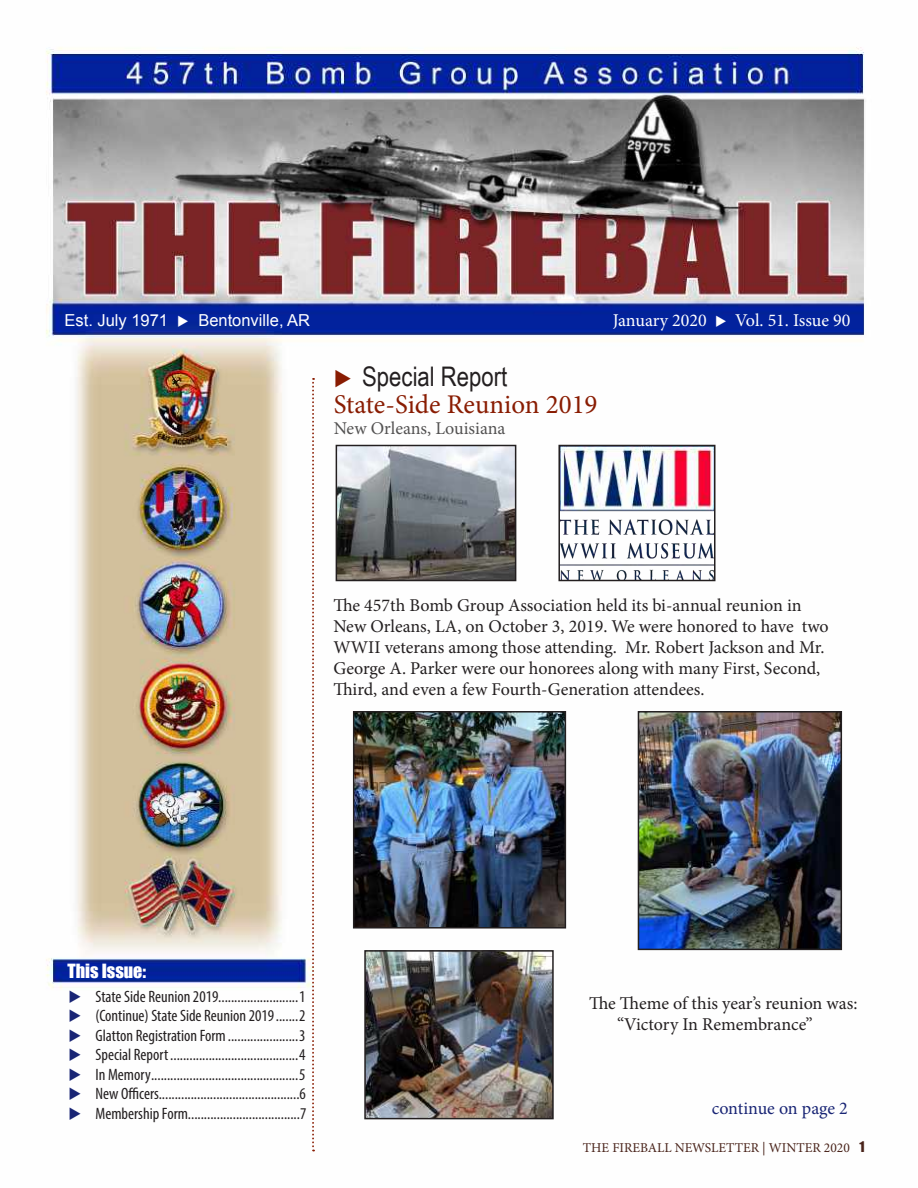
<style>
.page{position:relative;width:918px;height:1188px;background:#fff}
.page>*{position:absolute;margin:0;border:0;box-sizing:border-box;transform-origin:0 0}
.t1{font:27px "Minion Pro";color:#891c02}
.t2{font:27px "Arial Narrow";color:#231f20}
.t3{font:18px/21px "Minion Pro";letter-spacing:-.005em;color:#231f20}
.t4{font:18px "Minion Pro";letter-spacing:-.005em;color:#fff}
.t5{font:18px "Minion Pro";color:#535252}
.t6{font:18px "Minion Pro";letter-spacing:-.005em;color:#192575}
.t7{font:18px "Impact";color:#fff}
.t8{font:condensed 16.5px "Myriad Pro";color:#231f20}
.t9{font:16.5px "Arial";color:#fff}
.t10{font:13.5px "Minion Pro";color:#49231a}
.s1{color:#891c02}
.s2{color:#192575}
.s3{font-family:"Impact"}
</style>
<div class="page">
<img style="left:46px;top:47px;width:819px;height:1105px">
<svg style="left:312px;top:378px;width:2px;height:773px"></svg>
<img style="left:356px;top:714px;width:207px;height:212px">
<div style="left:353px;top:711px;width:213px;height:218px;border:2px solid #231f20"></div>
<img style="left:641px;top:714px;width:198px;height:233px">
<div style="left:638px;top:711px;width:204px;height:239px;border:2px solid #231f20"></div>
<img style="left:367px;top:953px;width:184px;height:163px">
<div style="left:364px;top:950px;width:190px;height:169px;border:2px solid #231f20"></div>
<img style="left:561px;top:448px;width:152px;height:130px">
<div style="left:558px;top:445px;width:158px;height:136px;border:2px solid #231f20"></div>
<img style="left:339px;top:448px;width:174px;height:130px">
<div style="left:336px;top:445px;width:180px;height:136px;border:2px solid #231f20"></div>
<p class="t9" style="left:64px;top:310px;width:247px">Est. July 1971 ◆ Bentonville, AR</p>
<p class="t4" style="left:613px;top:308px;width:239px">January 2020 ◆ Vol. 51. Issue 90</p>
<h1 class="t2" style="left:334px;top:356px;width:175px"><span class="s1">◆</span> Special Report</h1>
<h1 class="t1" style="left:334px;top:386px;width:265px">State-Side Reunion 2019</h1>
<p class="t5" style="left:334px;top:416px;width:173px">New Orleans, Louisiana</p>
<p class="t3" style="left:333px;top:595px;width:497px">The 457th Bomb Group Association held its bi-annual reunion in New Orleans, LA, on October 3, 2019. We were honored to have two WWII veterans among those attending. Mr. Robert Jackson and Mr.<br>George A. Parker were our honorees along with many First, Second, Third, and even a few Fourth-Generation attendees.</p>
<p class="t7" style="left:67px;top:957px;width:80px">This Issue:</p>
<p class="t8" style="left:69px;top:986px;width:238px"><span class="s2">◆</span> State Side Reunion 2019.........................1</p>
<p class="t8" style="left:69px;top:1006px;width:238px"><span class="s2">◆</span> (Continue) State Side Reunion 2019.......2</p>
<p class="t8" style="left:69px;top:1025px;width:238px"><span class="s2">◆</span> Glatton Registration Form......................3</p>
<p class="t8" style="left:69px;top:1045px;width:238px"><span class="s2">◆</span> Special Report........................................4</p>
<p class="t8" style="left:69px;top:1064px;width:238px"><span class="s2">◆</span> In Memory..............................................5</p>
<p class="t8" style="left:69px;top:1084px;width:239px"><span class="s2">◆</span> New Officers............................................6</p>
<p class="t8" style="left:69px;top:1103px;width:239px"><span class="s2">◆</span> Membership Form...................................7</p>
<p class="t3" style="left:617px;top:993px;width:242px;text-indent:-28px">The Theme of this year’s reunion was: “Victory In Remembrance”</p>
<p class="t6" style="left:712px;top:1096px;width:138px">continue on page 2</p>
<p class="t10" style="left:583px;top:1139px;width:283px">THE FIREBALL NEWSLETTER | WINTER 2020 <span class="s3">1</span></p>
</div>
